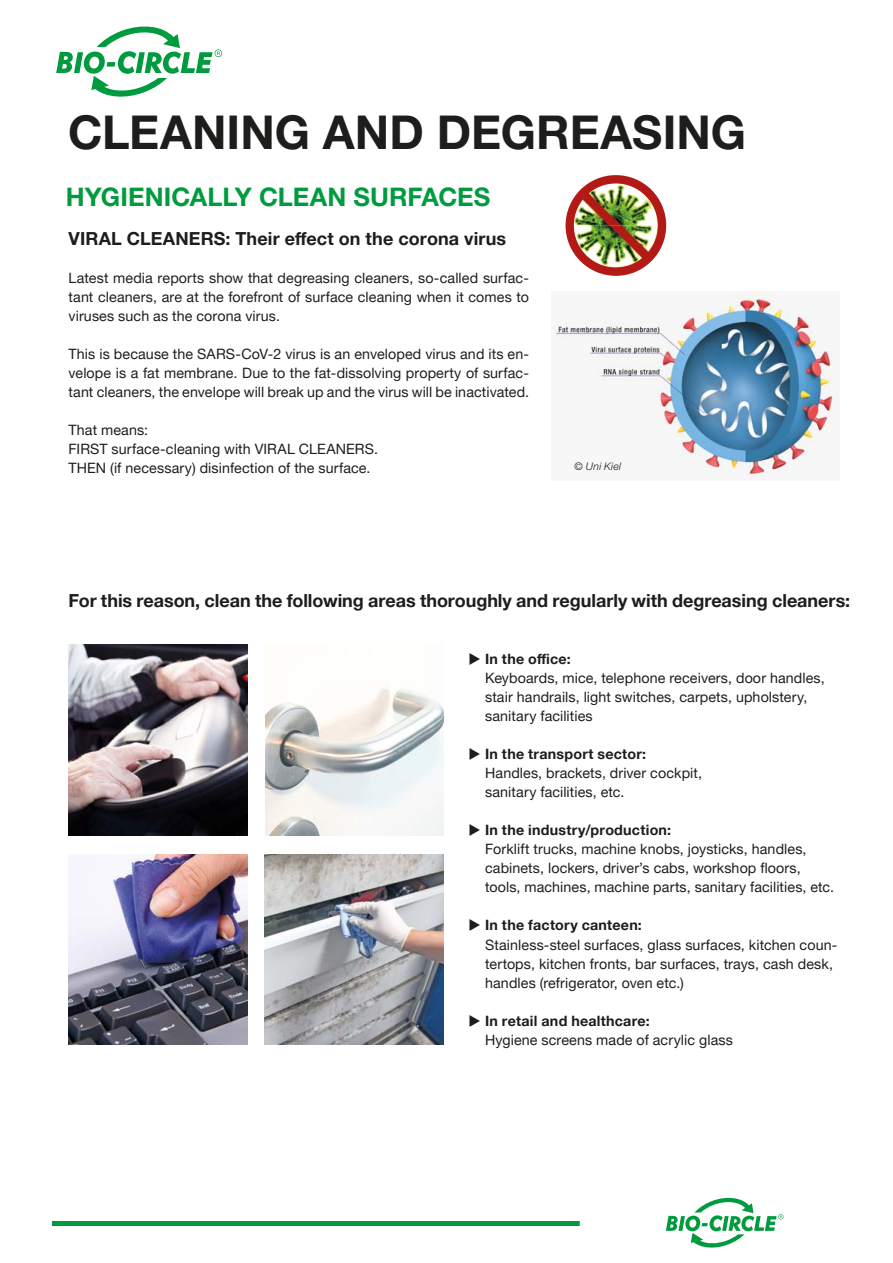
<style>
.page{position:relative;width:893px;height:1263px;background:#fff}
.page>*{position:absolute;margin:0;border:0;box-sizing:border-box;transform-origin:0 0}
.t1{font:700 46.5px "Helvetica Neue LTW1 G";color:#1d1d1b}
.t2{font:700 25.5px "Helvetica Neue LTW1 G";letter-spacing:.005em;color:#009b3e}
.t3{font:700 18px "Helvetica Neue LTW1 G";color:#1d1d1b}
.t4{font:14.25px/19px "Helvetica Neue LTW1 G";letter-spacing:.01em;color:#1d1d1b}
.t5{font:italic 300 10.5px "Helvetica Neue";letter-spacing:.02em;color:#1d1d1b}
.s1{font-weight:700}
</style>
<div class="page">
<svg style="left:56px;top:27px;width:166px;height:70px"></svg>
<hr style="left:52px;top:1221px;width:841px;height:4px;background:#009b3e">
<svg style="left:580px;top:1198px;width:313px;height:50px"></svg>
<img style="left:69px;top:644px;width:178px;height:191px">
<img style="left:69px;top:854px;width:178px;height:191px">
<img style="left:265px;top:688px;width:179px;height:147px">
<img style="left:264px;top:854px;width:180px;height:191px">
<img style="left:551px;top:292px;width:287px;height:188px">
<img style="left:566px;top:175px;width:100px;height:101px">
<h1 class="t1" style="left:68px;top:104px;width:679px">CLEANING AND DEGREASING</h1>
<h2 class="t2" style="left:66px;top:182px;width:426px">HYGIENICALLY CLEAN SURFACES</h2>
<p class="t3" style="left:69px;top:227px;width:439px">VIRAL CLEANERS: Their effect on the corona virus</p>
<p class="t4" style="left:69px;top:268px;width:462px;text-align:justify">Latest media reports show that degreasing cleaners, so-called surfac&shy;tant cleaners, are at the forefront of surface cleaning when it comes to viruses such as the corona virus.</p>
<p class="t4" style="left:69px;top:344px;width:462px;text-align:justify">This is because the SARS-CoV-2 virus is an enveloped virus and its en&shy;velope is a fat membrane. Due to the fat-dissolving property of surfac&shy;tant cleaners, the envelope will break up and the virus will be inactivated.</p>
<p class="t4" style="left:69px;top:420px;width:311px">That means:<br>FIRST surface-cleaning with VIRAL CLEANERS.<br>THEN (if necessary) disinfection of the surface.</p>
<p class="t5" style="left:575px;top:460px;width:48px">© Uni Kiel</p>
<p class="t3" style="left:69px;top:589px;width:783px">For this reason, clean the following areas thoroughly and regularly with degreasing cleaners:</p>
<p class="t4" style="left:485px;top:649px;width:341px;text-indent:-16px">◆ <span class="s1">In the office:<br></span>Keyboards, mice, telephone receivers, door handles, stair handrails, light switches, carpets, upholstery, sanitary facilities</p>
<p class="t4" style="left:485px;top:744px;width:218px;text-indent:-16px">◆ <span class="s1">In the transport sector:<br></span>Handles, brackets, driver cockpit, sanitary facilities, etc.</p>
<p class="t4" style="left:485px;top:820px;width:351px;text-indent:-16px">◆ <span class="s1">In the industry/production:<br></span>Forklift trucks, machine knobs, joysticks, handles, cabinets, lockers, driver’s cabs, workshop floors, tools, machines, machine parts, sanitary facilities, etc.</p>
<p class="t4" style="left:485px;top:916px;width:354px;text-indent:-16px">◆ <span class="s1">In the factory canteen:<br></span>Stainless-steel surfaces, glass surfaces, kitchen coun&shy;tertops, kitchen fronts, bar surfaces, trays, cash desk, handles (refrigerator, oven etc.)</p>
<p class="t4" style="left:485px;top:1011px;width:249px;text-indent:-16px">◆ <span class="s1">In retail and healthcare:<br></span>Hygiene screens made of acrylic glass</p>
</div>
